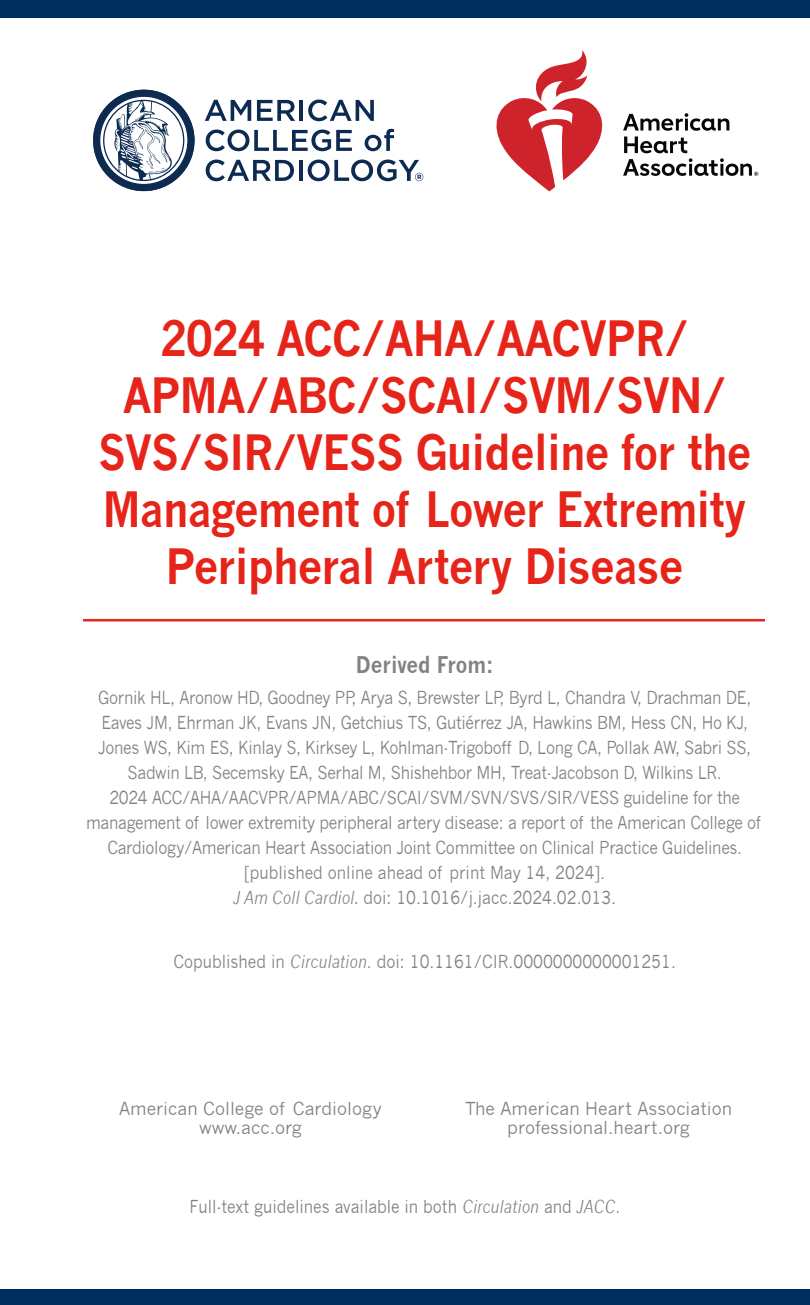
<style>
.page{position:relative;width:810px;height:1305px;background:#fff}
.page>*{position:absolute;margin:0;border:0;box-sizing:border-box;transform-origin:0 0}
.t1{font:700 47.5px/57px "News Gothic";letter-spacing:-.02em;color:#e72419;text-align:center;scale:.9 1}
.t2{font:700 22.5px "News Gothic";color:#808285;scale:.9 1}
.t3{font:17.5px/25px "News Gothic";letter-spacing:-.02em;color:#808285;text-align:center;scale:.9 1}
.t4{font:17.5px "News Gothic";color:#808285;scale:.9 1}
.t5{font:17.5px "News Gothic";color:#808285}
.s1{font-style:italic}
</style>
<div class="page">
<svg style="left:93px;top:90px;width:102px;height:101px"></svg>
<svg style="left:205px;top:100px;width:46px;height:21px"></svg>
<svg style="left:257px;top:100px;width:38px;height:21px"></svg>
<hr style="left:300px;top:100px;width:3px;height:21px;background:#0d2b51">
<svg style="left:308px;top:100px;width:66px;height:21px"></svg>
<svg style="left:206px;top:130px;width:146px;height:21px"></svg>
<svg style="left:365px;top:129px;width:29px;height:22px"></svg>
<svg style="left:206px;top:160px;width:88px;height:21px"></svg>
<hr style="left:299px;top:160px;width:4px;height:21px;background:#0d2b51">
<svg style="left:308px;top:160px;width:115px;height:21px"></svg>
<svg style="left:623px;top:113px;width:135px;height:63px"></svg>
<svg style="left:497px;top:50px;width:106px;height:141px"></svg>
<hr style="left:83px;top:619px;width:682px;height:2px;background:#e72419">
<div style="left:0;top:0;width:810px;height:18px;background:#002e5e"></div>
<div style="left:0;top:1289px;width:810px;height:16px;background:#002e5e"></div>
<p class="t1" style="left:98px;top:309px;width:727px">2024 ACC/AHA/AACVPR/<br>APMA/ABC/SCAI/SVM/SVN/<br>SVS/SIR/VESS Guideline for the<br>Management of Lower Extremity<br>Peripheral Artery Disease</p>
<p class="t2" style="left:356px;top:651px;width:154px">Derived From:</p>
<p class="t3" style="left:86px;top:686px;width:751px">Gornik HL, Aronow HD, Goodney PP, Arya S, Brewster LP, Byrd L, Chandra V, Drachman DE, Eaves JM, Ehrman JK, Evans JN, Getchius TS, Gutiérrez JA, Hawkins BM, Hess CN, Ho KJ, Jones WS, Kim ES, Kinlay S, Kirksey L, Kohlman-Trigoboff D, Long CA, Pollak AW, Sabri SS, Sadwin LB, Secemsky EA, Serhal M, Shishehbor MH, Treat-Jacobson D, Wilkins LR.<br>2024 ACC/AHA/AACVPR/APMA/ABC/SCAI/SVM/SVN/SVS/SIR/VESS guideline for the management of lower extremity peripheral artery disease: a report of the American College of Cardiology/American Heart Association Joint Committee on Clinical Practice Guidelines. [published online ahead of print May 14, 2024].<br><span class="s1">J Am Coll Cardiol.</span> doi: 10.1016/j.jacc.2024.02.013.</p>
<p class="t4" style="left:173px;top:951px;width:560px">Copublished in <span class="s1">Circulation</span>. doi: 10.1161/CIR.0000000000001251.</p>
<p class="t5" style="left:119px;top:1099px;width:264px">American College of Cardiology</p>
<p class="t5" style="left:199px;top:1118px;width:104px">www.acc.org</p>
<p class="t5" style="left:465px;top:1099px;width:269px">The American Heart Association</p>
<p class="t5" style="left:507px;top:1118px;width:184px">professional.heart.org</p>
<p class="t4" style="left:189px;top:1196px;width:481px">Full-text guidelines available in both <span class="s1">Circulation</span> and <span class="s1">JACC</span>.</p>
</div>
